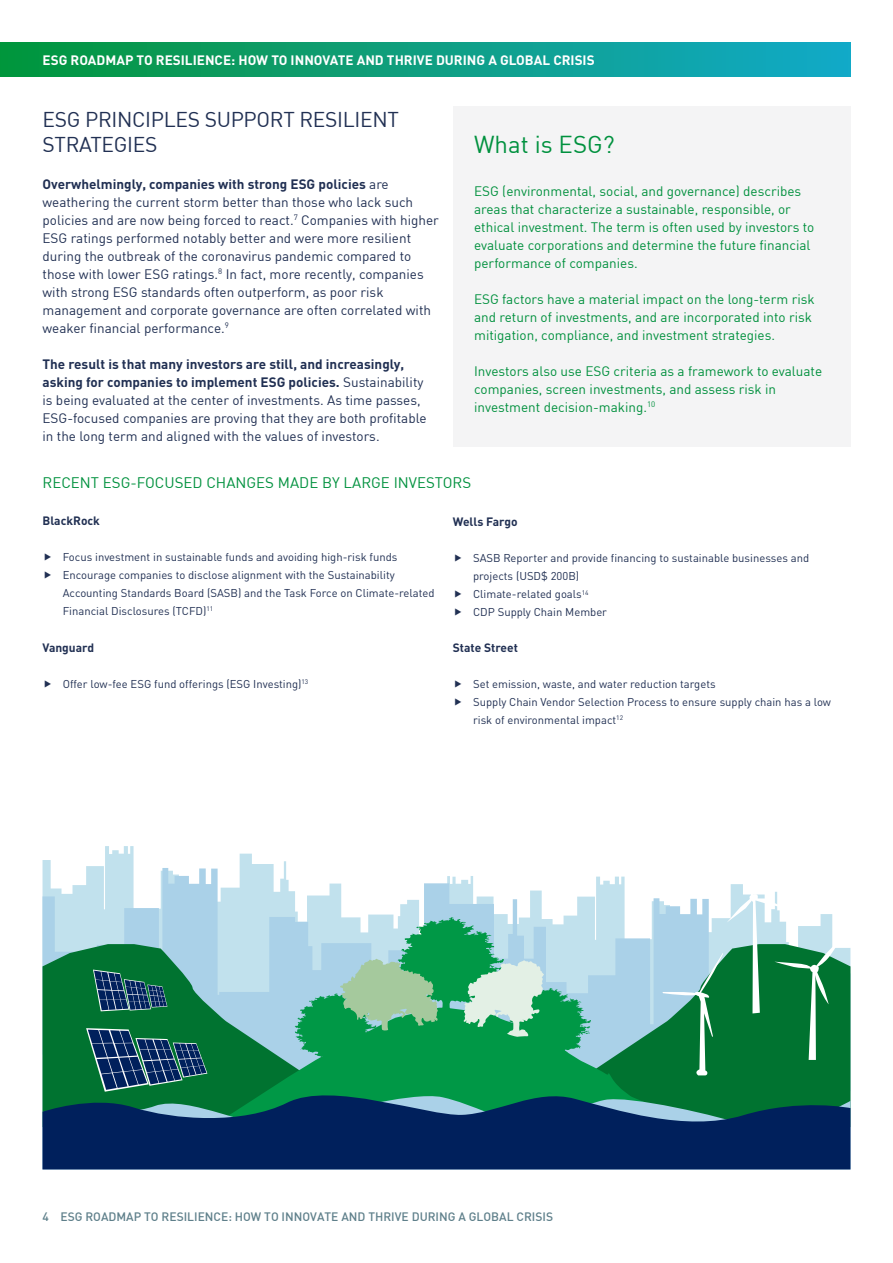
<style>
.page{position:relative;width:893px;height:1263px;background:#fff}
.page>*{position:absolute;margin:0;border:0;box-sizing:border-box;transform-origin:0 0}
.t1{font:24px "DIN";color:#00913e}
.t2{font:21px/25.2px "DIN";letter-spacing:-.015em;color:#213053}
.t3{font:15px "DIN";color:#00913e}
.t4{font:13.5px/18px "DIN";color:#213053}
.t5{font:13.5px/18px "DIN";color:#00903d}
.t6{font:700 13.5px "DIN";color:#fff}
.t7{font:500 12px "DIN";color:#5e7f8a}
.t8{font:700 12px "DIN";color:#213053}
.t9{font:11.25px/18px "DIN Pro";color:#213053}
.s1{font-weight:700}
</style>
<div class="page">
<div style="left:0;top:43px;width:850px;height:33px;background:linear-gradient(to right,#069539,#13a9c9)"></div>
<svg style="left:43px;top:846px;width:243px;height:22px"></svg>
<svg style="left:43px;top:868px;width:619px;height:76px"></svg>
<svg style="left:43px;top:944px;width:252px;height:136px;fill:#007330"></svg>
<svg style="left:592px;top:944px;width:258px;height:136px;fill:#aad1e8"></svg>
<svg style="left:211px;top:1008px;width:498px;height:72px"></svg>
<svg style="left:86px;top:1028px;width:121px;height:52px"></svg>
<svg style="left:93px;top:969px;width:74px;height:42px"></svg>
<svg style="left:295px;top:917px;width:297px;height:151px"></svg>
<svg style="left:662px;top:884px;width:180px;height:191px"></svg>
<svg style="left:43px;top:1080px;width:807px;height:89px;fill:#00205c"></svg>
<div style="left:453px;top:106px;width:397px;height:340px;background:#f4f4f5"></div>
<p class="t6" style="left:43px;top:51px;width:554px">ESG ROADMAP TO RESILIENCE: HOW TO INNOVATE AND THRIVE DURING A GLOBAL CRISIS</p>
<h2 class="t2" style="left:43px;top:106px;width:358px">ESG PRINCIPLES SUPPORT RESILIENT<br>STRATEGIES</h2>
<p class="t4" style="left:43px;top:175px;width:398px"><span class="s1">Overwhelmingly, companies with strong ESG policies</span> are weathering the current storm better than those who lack such policies and are now being forced to react.<sup>7</sup> Companies with higher ESG ratings performed notably better and were more resilient during the outbreak of the coronavirus pandemic compared to those with lower ESG ratings.<sup>8</sup> In fact, more recently, companies with strong ESG standards often outperform, as poor risk management and corporate governance are often correlated with weaker financial performance.<sup>9</sup></p>
<p class="t4" style="left:43px;top:355px;width:386px"><span class="s1">The result is that many investors are still, and increasingly, asking for companies to implement ESG policies.</span> Sustainability is being evaluated at the center of investments. As time passes, ESG-focused companies are proving that they are both profitable in the long term and aligned with the values of investors.</p>
<h1 class="t1" style="left:474px;top:129px;width:142px">What is ESG?</h1>
<p class="t5" style="left:474px;top:182px;width:342px">ESG (environmental, social, and governance) describes areas that characterize a sustainable, responsible, or ethical investment. The term is often used by investors to evaluate corporations and determine the future financial performance of companies.</p>
<p class="t5" style="left:474px;top:290px;width:342px">ESG factors have a material impact on the long-term risk and return of investments, and are incorporated into risk mitigation, compliance, and investment strategies.</p>
<p class="t5" style="left:474px;top:362px;width:349px">Investors also use ESG criteria as a framework to evaluate companies, screen investments, and assess risk in investment decision-making.<sup>10</sup></p>
<p class="t3" style="left:43px;top:473px;width:430px">RECENT ESG-FOCUSED CHANGES MADE BY LARGE INVESTORS</p>
<p class="t8" style="left:43px;top:513px;width:59px">BlackRock</p>
<p class="t9" style="left:63px;top:547px;width:373px">Focus investment in sustainable funds and avoiding high-risk funds Encourage companies to disclose alignment with the Sustainability Accounting Standards Board (SASB) and the Task Force on Climate-related Financial Disclosures (TCFD)<sup>11</sup></p>
<p class="t8" style="left:43px;top:639px;width:53px">Vanguard</p>
<p class="t9" style="left:63px;top:674px;width:247px">Offer low-fee ESG fund offerings (ESG Investing)<sup>13</sup></p>
<p class="t8" style="left:453px;top:514px;width:66px">Wells Fargo</p>
<p class="t9" style="left:473px;top:548px;width:338px">SASB Reporter and provide financing to sustainable businesses and projects (USD$ 200B)<br>Climate-related goals<sup>14<br></sup>CDP Supply Chain Member</p>
<p class="t8" style="left:453px;top:639px;width:67px">State Street</p>
<p class="t9" style="left:473px;top:674px;width:359px">Set emission, waste, and water reduction targets<br>Supply Chain Vendor Selection Process to ensure supply chain has a low risk of environmental impact<sup>12</sup></p>
<p class="t7" style="left:43px;top:1208px;width:512px">4 ESG ROADMAP TO RESILIENCE: HOW TO INNOVATE AND THRIVE DURING A GLOBAL CRISIS</p>
</div>
